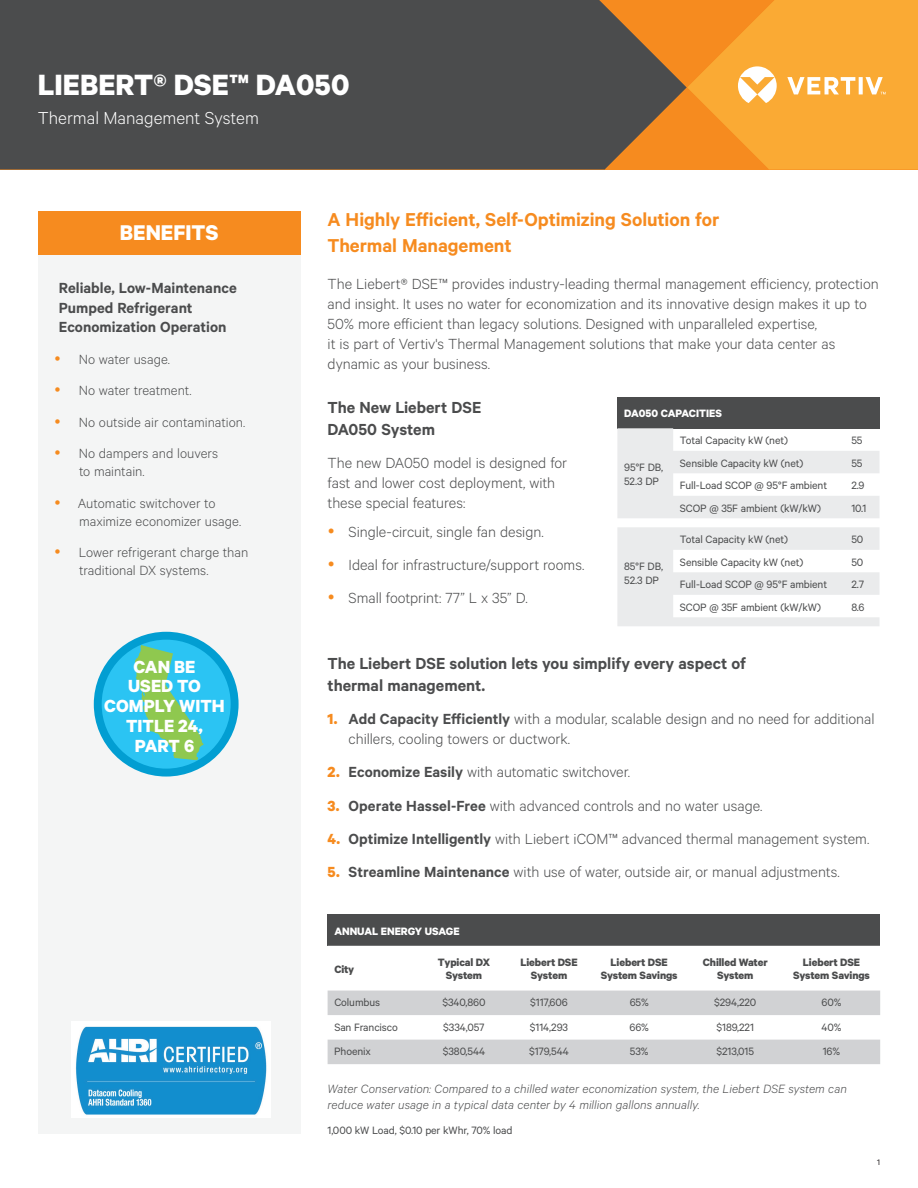
<style>
.page{position:relative;width:918px;height:1188px;background:#fff}
.page>*{position:absolute;margin:0;border:0;box-sizing:border-box;transform-origin:0 0}
.t1{font:700 33px "Calibre";color:#fff}
.t2{font:700 24px "Calibre";color:#fff}
.t3{font:600 21px/25.2px "Calibre";letter-spacing:-.005em;color:#f68b1f}
.t4{font:700 19.8px/19.8px "Calibre";color:#fff;text-align:center}
.t5{font:300 19.5px "Calibre";color:#fff}
.t6{font:600 18px/21.6px "Calibre";color:#4b4c4d}
.t7{font:300 16.5px/19.8px "Calibre";color:#4b4c4d}
.t8{font:600 16.5px/19.8px "Calibre";color:#4b4c4d}
.t9{font:300 15px/31.5px "Calibre";color:#4b4c4d}
.t10{font:italic 300 13.5px/16.2px "Calibre";letter-spacing:.005em;color:#4b4c4d}
.t11{font:12px/13.5px "Calibre";letter-spacing:-.01em;color:#4b4c4d}
.t12{font:700 12px/13.5px "Calibre";letter-spacing:-.01em;color:#4b4c4d;text-align:center}
.t13{font:700 12px "Calibre";color:#fff}
.t14{font:9px "Calibre";color:#231f20}
.s1{font-weight:700;color:#f68b1f}
.s2{font-weight:600}
</style>
<div class="page">
<div style="left:0;top:0;width:599px;height:170px;background:#4b4c4d"></div>
<svg style="left:599px;top:0;width:319px;height:170px;background:#e09638"></svg>
<div style="left:38px;top:254px;width:263px;height:880px;background:#f4f5f5"></div>
<div style="left:38px;top:211px;width:263px;height:43px;background:#f68b1f"></div>
<svg style="left:98px;top:636px;width:137px;height:137px;background:#24bded"></svg>
<svg style="left:135px;top:645px;width:69px;height:115px;background:#59c5a5"></svg>
<div style="left:94px;top:632px;width:145px;height:145px;border:8px solid #029ed2;border-radius:50%"></div>
<div style="left:617px;top:397px;width:263px;height:31px;background:#4b4c4d"></div>
<svg style="left:617px;top:428px;width:263px;height:198px;fill:#eaebec"></svg>
<div style="left:328px;top:914px;width:552px;height:32px;background:#4b4c4d"></div>
<svg style="left:328px;top:990px;width:552px;height:50px"></svg>
<div style="left:328px;top:991px;width:552px;height:24px;background:#d1d2d4"></div>
<div style="left:328px;top:1040px;width:552px;height:24px;background:#d1d2d4"></div>
<img style="left:71px;top:1022px;width:199px;height:95px">
<h1 class="t1" style="left:38px;top:64px;width:313px">LIEBERT® DSE™ DA050</h1>
<p class="t5" style="left:38px;top:106px;width:223px">Thermal Management System</p>
<h2 class="t2" style="left:120px;top:218px;width:100px">BENEFITS</h2>
<p class="t8" style="left:59px;top:277px;width:179px">Reliable, Low-Maintenance<br>Pumped Refrigerant<br>Economization Operation</p>
<p class="t9" style="left:79px;top:343px;width:168px">No water usage.<br>No water treatment.<br>No outside air contamination.<br>No dampers and louvers</p>
<p class="t9" style="left:78px;top:455px;width:139px">to maintain.<br>Automatic switchover to</p>
<p class="t9" style="left:79px;top:505px;width:171px">maximize economizer usage.<br>Lower refrigerant charge than</p>
<p class="t9" style="left:79px;top:554px;width:131px">traditional DX systems.</p>
<p class="t4" style="left:104px;top:656px;width:122px">CAN BE<br>USED TO<br>COMPLY WITH<br>TITLE 24,<br>PART 6</p>
<p class="t3" style="left:328px;top:207px;width:393px">A Highly Efficient, Self-Optimizing Solution for<br>Thermal Management</p>
<p class="t7" style="left:328px;top:274px;width:553px">The Liebert® DSE™ provides industry-leading thermal management efficiency, protection and insight. It uses no water for economization and its innovative design makes it up to 50% more efficient than legacy solutions. Designed with unparalleled expertise,<br>it is part of Vertiv's Thermal Management solutions that make your data center as dynamic as your business.</p>
<p class="t13" style="left:624px;top:406px;width:99px">DA050 CAPACITIES</p>
<p class="t6" style="left:328px;top:396px;width:155px">The New Liebert DSE<br>DA050 System</p>
<p class="t7" style="left:328px;top:452px;width:241px">The new DA050 model is designed for fast and lower cost deployment, with these special features:</p>
<p class="t7" style="left:349px;top:514px;width:237px;line-height:33.3px">Single-circuit, single fan design.<br>Ideal for infrastructure/support rooms.<br>Small footprint: 77” L x 35” D.</p>
<p class="t11" style="left:680px;top:433px;width:110px">Total Capacity kW (net)</p>
<p class="t11" style="left:851px;top:433px;width:13px">55</p>
<p class="t11" style="left:680px;top:456px;width:125px">Sensible Capacity kW (net)</p>
<p class="t11" style="left:851px;top:456px;width:13px">55</p>
<p class="t11" style="left:680px;top:478px;width:149px">Full-Load SCOP @ 95°F ambient</p>
<p class="t11" style="left:851px;top:478px;width:15px">2.9</p>
<p class="t11" style="left:680px;top:501px;width:142px">SCOP @ 35F ambient (kW/kW)</p>
<p class="t11" style="left:851px;top:501px;width:17px">10.1</p>
<p class="t11" style="left:624px;top:460px;width:41px">95°F DB,<br>52.3 DP</p>
<p class="t11" style="left:680px;top:532px;width:110px">Total Capacity kW (net)</p>
<p class="t11" style="left:851px;top:532px;width:13px">50</p>
<p class="t11" style="left:680px;top:555px;width:125px">Sensible Capacity kW (net)</p>
<p class="t11" style="left:851px;top:555px;width:13px">50</p>
<p class="t11" style="left:680px;top:577px;width:149px">Full-Load SCOP @ 95°F ambient</p>
<p class="t11" style="left:851px;top:577px;width:14px">2.7</p>
<p class="t11" style="left:680px;top:600px;width:142px">SCOP @ 35F ambient (kW/kW)</p>
<p class="t11" style="left:851px;top:600px;width:15px">8.6</p>
<p class="t11" style="left:624px;top:559px;width:40px">85°F DB,<br>52.3 DP</p>
<p class="t6" style="left:328px;top:652px;width:420px">The Liebert DSE solution lets you simplify every aspect of thermal management.</p>
<p class="t7" style="left:349px;top:708px;width:527px;text-indent:-21px"><span class="s1">1.</span> <span class="s2">Add Capacity Efficiently</span> with a modular, scalable design and no need for additional chillers, cooling towers or ductwork.</p>
<p class="t7" style="left:328px;top:761px;width:304px"><span class="s1">2.</span> <span class="s2">Economize Easily</span> with automatic switchover.</p>
<p class="t7" style="left:328px;top:795px;width:436px"><span class="s1">3.</span> <span class="s2">Operate Hassel-Free</span> with advanced controls and no water usage.</p>
<p class="t7" style="left:328px;top:828px;width:543px"><span class="s1">4.</span> <span class="s2">Optimize Intelligently</span> with Liebert iCOM™ advanced thermal management system.</p>
<p class="t7" style="left:328px;top:861px;width:514px"><span class="s1">5.</span> <span class="s2">Streamline Maintenance</span> with use of water, outside air, or manual adjustments.</p>
<p class="t13" style="left:334px;top:924px;width:127px">ANNUAL ENERGY USAGE</p>
<p class="t12" style="left:334px;top:962px;width:21px">City</p>
<p class="t12" style="left:438px;top:955px;width:54px">Typical DX<br>System</p>
<p class="t12" style="left:520px;top:955px;width:59px">Liebert DSE<br>System</p>
<p class="t12" style="left:601px;top:955px;width:78px">Liebert DSE<br>System Savings</p>
<p class="t12" style="left:703px;top:955px;width:67px">Chilled Water<br>System</p>
<p class="t12" style="left:793px;top:955px;width:78px">Liebert DSE<br>System Savings</p>
<p class="t11" style="left:334px;top:995px;width:47px">Columbus</p>
<p class="t11" style="left:442px;top:995px;width:45px">$340,860</p>
<p class="t11" style="left:530px;top:995px;width:39px">$117,606</p>
<p class="t11" style="left:630px;top:995px;width:21px">65%</p>
<p class="t11" style="left:714px;top:995px;width:44px">$294,220</p>
<p class="t11" style="left:822px;top:995px;width:21px">60%</p>
<p class="t11" style="left:334px;top:1020px;width:65px">San Francisco</p>
<p class="t11" style="left:443px;top:1020px;width:43px">$334,057</p>
<p class="t11" style="left:530px;top:1020px;width:40px">$114,293</p>
<p class="t11" style="left:629px;top:1020px;width:21px">66%</p>
<p class="t11" style="left:717px;top:1020px;width:39px">$189,221</p>
<p class="t11" style="left:822px;top:1020px;width:22px">40%</p>
<p class="t11" style="left:334px;top:1044px;width:38px">Phoenix</p>
<p class="t11" style="left:443px;top:1044px;width:44px">$380,544</p>
<p class="t11" style="left:529px;top:1044px;width:41px">$179,544</p>
<p class="t11" style="left:630px;top:1044px;width:20px">53%</p>
<p class="t11" style="left:717px;top:1044px;width:39px">$213,015</p>
<p class="t11" style="left:823px;top:1044px;width:19px">16%</p>
<p class="t10" style="left:328px;top:1080px;width:521px">Water Conservation: Compared to a chilled water economization system, the Liebert DSE system can reduce water usage in a typical data center by 4 million gallons annually.</p>
<p class="t11" style="left:328px;top:1123px;width:186px">1,000 kW Load, $0.10 per kWhr, 70% load</p>
<p class="t14" style="left:877px;top:1157px;width:4px">1</p>
</div>
